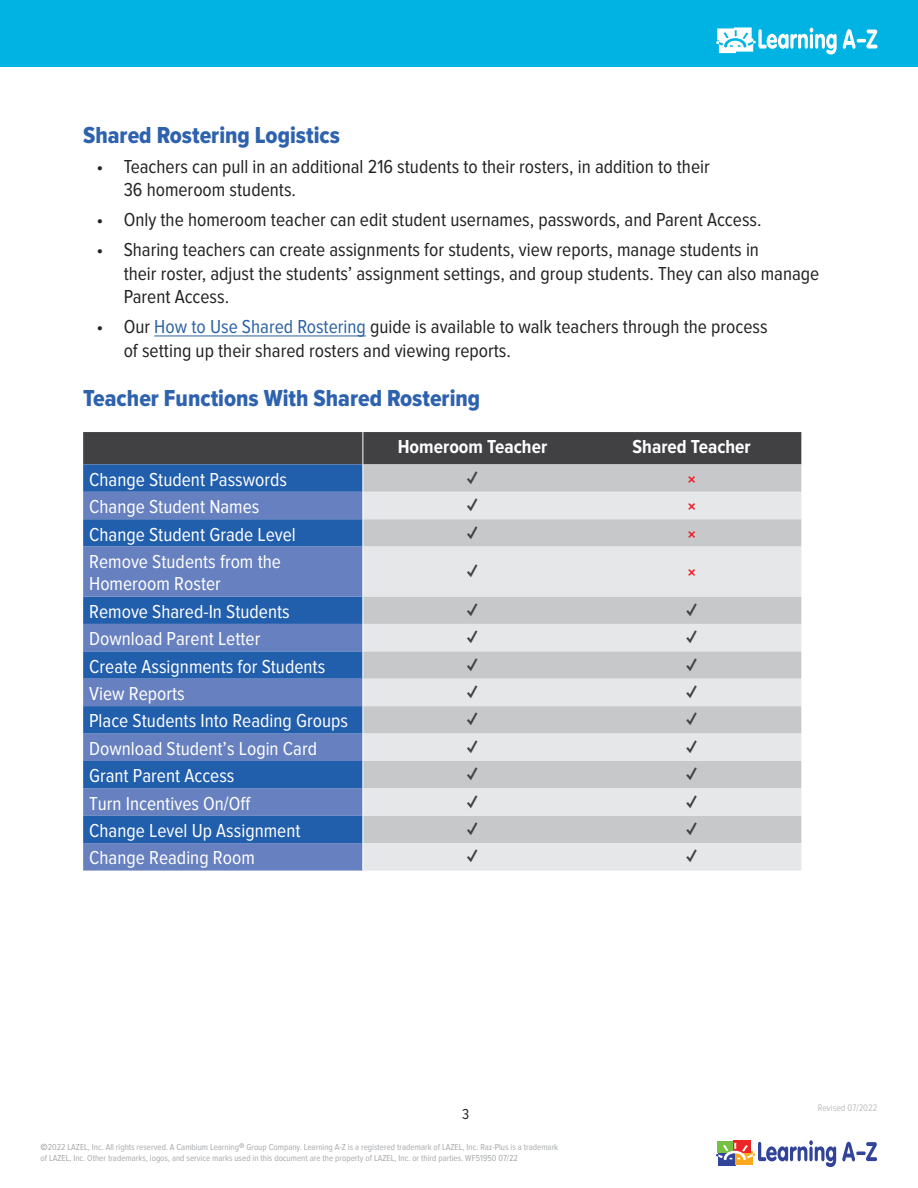
<style>
.page{position:relative;width:918px;height:1188px;background:#fff}
.page>*{position:absolute;margin:0;border:0;box-sizing:border-box;transform-origin:0 0}
.t1{font:24px "Proxima Nova Cond Extrabld";color:#2e62ae}
.t2{font:19.5px/23.4px "Proxima Nova Cond";color:#222223}
.t3{font:19.5px/22.5px "Proxima Nova Cond";color:#fff}
.t4{font:700 19.5px "Proxima Nova Cond";color:#fff}
.t5{font:900 19.5px "Proxima Nova Cond";color:#414042}
.t6{font:700 19.5px "Proxima Nova Cond";color:#ed1d24}
.t7{font:15px "Proxima Nova Cond";color:#222223}
.t8{font:300 9.75px "Proxima Nova Cond";color:#a7a9ac}
.t9{font:9px/10.8px "Proxima Nova Cond";color:#a7a9ac}
.s1{color:#2c62a1}
.s2{font-family:"Signika"}
</style>
<div class="page">
<svg style="left:716px;top:1140px;width:120px;height:27px"></svg>
<svg style="left:842px;top:1142px;width:13px;height:19px"></svg>
<svg style="left:856px;top:1151px;width:10px;height:4px"></svg>
<svg style="left:866px;top:1142px;width:11px;height:19px"></svg>
<hr style="left:154px;top:336px;width:212px;height:1px;background:#2c62a1">
<div style="left:83px;top:547px;width:280px;height:50px;background:#6780bf"></div>
<svg style="left:364px;top:547px;width:437px;height:324px;background:#d9dadb"></svg>
<svg style="left:83px;top:432px;width:718px;height:115px;background:#7f8ca2"></svg>
<svg style="left:83px;top:597px;width:281px;height:274px;background:#4670b6"></svg>
<div style="left:0;top:0;width:918px;height:66px;background:#00b3e2"></div>
<svg style="left:716px;top:27px;width:121px;height:27px"></svg>
<svg style="left:843px;top:29px;width:34px;height:20px"></svg>
<p class="t1" style="left:83px;top:121px;width:258px">Shared Rostering Logistics</p>
<p class="t2" style="left:124px;top:155px;width:588px;text-indent:-27px">• Teachers can pull in an additional 216 students to their rosters, in addition to their<br>36 homeroom students.</p>
<p class="t2" style="left:97px;top:209px;width:666px">• Only the homeroom teacher can edit student usernames, passwords, and Parent Access.</p>
<p class="t2" style="left:124px;top:239px;width:697px;text-indent:-27px">• Sharing teachers can create assignments for students, view reports, manage students in<br>their roster, adjust the students’ assignment settings, and group students. They can also manage<br>Parent Access.</p>
<p class="t2" style="left:124px;top:316px;width:646px;text-indent:-27px">• Our <span class="s1">How to Use Shared Rostering</span> guide is available to walk teachers through the process of setting up their shared rosters and viewing reports.</p>
<p class="t1" style="left:83px;top:384px;width:399px">Teacher Functions With Shared Rostering</p>
<p class="t4" style="left:398px;top:436px;width:151px">Homeroom Teacher</p>
<p class="t4" style="left:633px;top:436px;width:120px">Shared Teacher</p>
<p class="t3" style="left:89px;top:469px;width:199px">Change Student Passwords</p>
<p class="t5" style="left:467px;top:465px;width:12px">✓</p>
<p class="t6" style="left:687px;top:468px;width:10px">×</p>
<p class="t3" style="left:89px;top:496px;width:172px">Change Student Names</p>
<p class="t5" style="left:467px;top:492px;width:12px">✓</p>
<p class="t6" style="left:687px;top:496px;width:10px">×</p>
<p class="t3" style="left:89px;top:523px;width:208px">Change Student Grade Level</p>
<p class="t5" style="left:467px;top:520px;width:12px">✓</p>
<p class="t6" style="left:687px;top:523px;width:10px">×</p>
<p class="t3" style="left:89px;top:551px;width:193px">Remove Students from the<br>Homeroom Roster</p>
<p class="t5" style="left:467px;top:558px;width:12px">✓</p>
<p class="t6" style="left:687px;top:562px;width:10px">×</p>
<p class="t3" style="left:89px;top:601px;width:202px">Remove Shared-In Students</p>
<p class="t5" style="left:467px;top:597px;width:12px">✓</p>
<p class="t5" style="left:687px;top:597px;width:12px">✓</p>
<p class="t3" style="left:89px;top:628px;width:173px">Download Parent Letter</p>
<p class="t5" style="left:467px;top:624px;width:12px">✓</p>
<p class="t5" style="left:687px;top:624px;width:12px">✓</p>
<p class="t3" style="left:89px;top:655px;width:238px">Create Assignments for Students</p>
<p class="t5" style="left:467px;top:652px;width:12px">✓</p>
<p class="t5" style="left:687px;top:652px;width:12px">✓</p>
<p class="t3" style="left:89px;top:683px;width:97px">View Reports</p>
<p class="t5" style="left:467px;top:679px;width:12px">✓</p>
<p class="t5" style="left:687px;top:679px;width:12px">✓</p>
<p class="t3" style="left:89px;top:710px;width:260px">Place Students Into Reading Groups</p>
<p class="t5" style="left:467px;top:707px;width:12px">✓</p>
<p class="t5" style="left:687px;top:707px;width:12px">✓</p>
<p class="t3" style="left:89px;top:738px;width:229px">Download Student’s Login Card</p>
<p class="t5" style="left:467px;top:734px;width:12px">✓</p>
<p class="t5" style="left:687px;top:734px;width:12px">✓</p>
<p class="t3" style="left:89px;top:765px;width:147px">Grant Parent Access</p>
<p class="t5" style="left:467px;top:761px;width:12px">✓</p>
<p class="t5" style="left:687px;top:761px;width:12px">✓</p>
<p class="t3" style="left:89px;top:792px;width:163px">Turn Incentives On/Off</p>
<p class="t5" style="left:467px;top:789px;width:12px">✓</p>
<p class="t5" style="left:687px;top:789px;width:12px">✓</p>
<p class="t3" style="left:89px;top:820px;width:213px">Change Level Up Assignment</p>
<p class="t5" style="left:467px;top:816px;width:12px">✓</p>
<p class="t5" style="left:687px;top:816px;width:12px">✓</p>
<p class="t3" style="left:89px;top:847px;width:167px">Change Reading Room</p>
<p class="t5" style="left:467px;top:844px;width:12px">✓</p>
<p class="t5" style="left:687px;top:844px;width:12px">✓</p>
<p class="t7" style="left:462px;top:1106px;width:9px">3</p>
<p class="t9" style="left:40px;top:1142px;width:519px"><span class="s2">©</span>2022 LAZEL, Inc. All rights reserved. A Cambium Learning<span class="s2">®</span> Group Company. Learning A-Z is a registered trademark of LAZEL, Inc. Raz-Plus is a trademark of LAZEL, Inc. Other trademarks, logos, and service marks used in this document are the property of LAZEL, Inc. or third parties. WF51950 07/22</p>
<p class="t8" style="left:818px;top:1101px;width:61px">Revised 07/2022</p>
</div>
